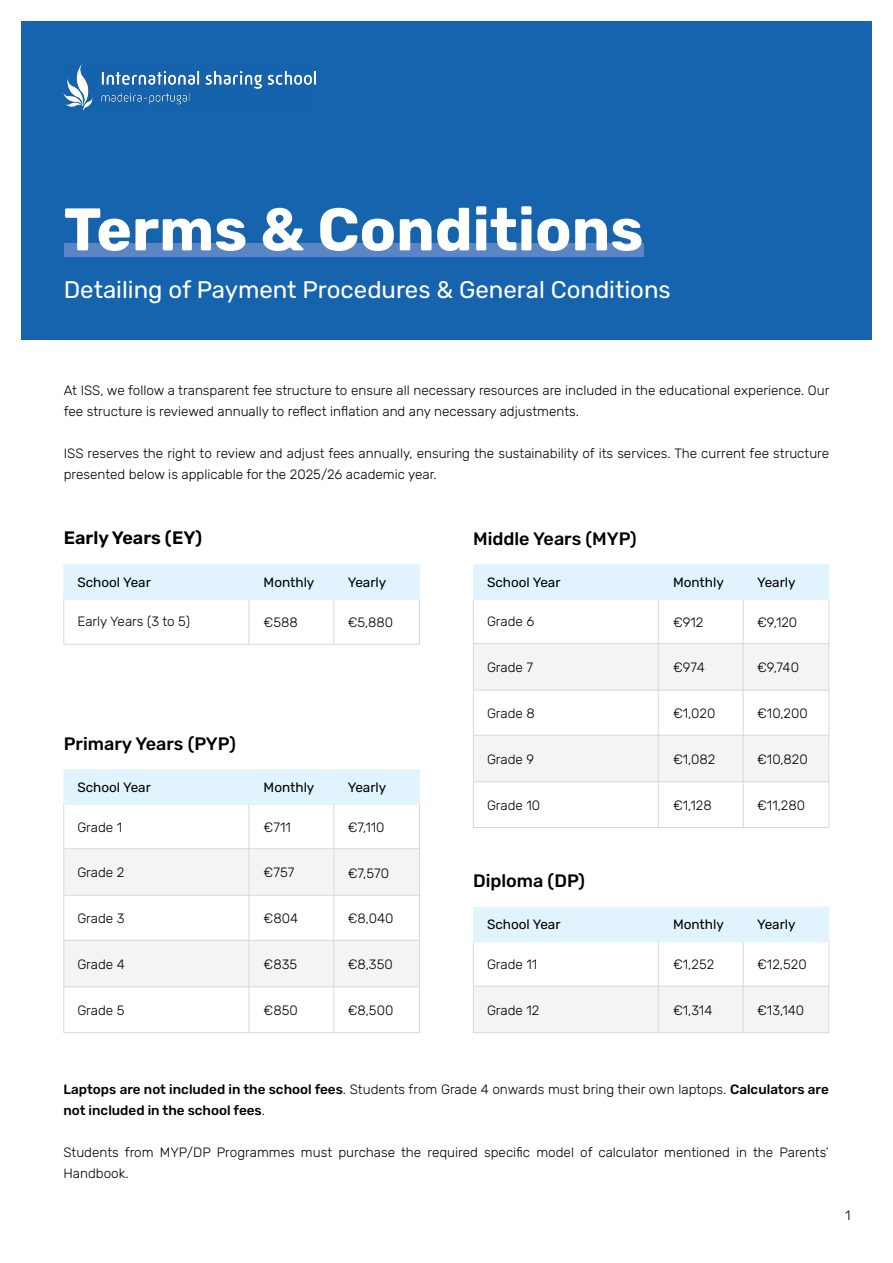
<style>
.page{position:relative;width:893px;height:1263px;background:#fff}
.page>*{position:absolute;margin:0;border:0;box-sizing:border-box;transform-origin:0 0}
.t1{font:700 60px "Rubik";color:#fff}
.t2{font:24px "Rubik";color:#fff}
.t3{font:500 18px "Rubik";color:#000}
.t4{font:600 18px "Rubik";color:#000}
.t5{font:300 13.5px/21px "Rubik";color:#000}
.t6{font:500 13.5px/21px "Rubik";color:#000}
.t7{font:13.5px "Rubik";color:#000}
.s1{font-weight:300}
</style>
<div class="page">
<div style="left:21px;top:21px;width:851px;height:319px;background:#1664ae"></div>
<img style="left:64px;top:64px;width:251px;height:48px">
<div style="left:64px;top:244px;width:579px;height:13px;background:#5b86c5"></div>
<div style="left:63px;top:597px;width:187px;height:48px;background:#fff;border:1px solid #d8dad9"></div>
<div style="left:473px;top:597px;width:186px;height:48px;background:#fff;border:1px solid #d8dad9"></div>
<div style="left:473px;top:689px;width:186px;height:47px;background:#fff;border:1px solid #d8dad9"></div>
<div style="left:473px;top:781px;width:186px;height:47px;background:#fff;border:1px solid #d8dad9"></div>
<div style="left:63px;top:802px;width:187px;height:48px;background:#fff;border:1px solid #d8dad9"></div>
<div style="left:473px;top:940px;width:186px;height:47px;background:#fff;border:1px solid #d8dad9"></div>
<div style="left:63px;top:894px;width:187px;height:47px;background:#fff;border:1px solid #d8dad9"></div>
<div style="left:63px;top:986px;width:187px;height:47px;background:#fff;border:1px solid #d8dad9"></div>
<div style="left:473px;top:643px;width:186px;height:47px;background:#f4f4f4;border:1px solid #d8dad9"></div>
<div style="left:473px;top:735px;width:186px;height:47px;background:#f4f4f4;border:1px solid #d8dad9"></div>
<div style="left:63px;top:848px;width:187px;height:48px;background:#f4f4f4;border:1px solid #d8dad9"></div>
<div style="left:473px;top:986px;width:186px;height:47px;background:#f4f4f4;border:1px solid #d8dad9"></div>
<div style="left:63px;top:940px;width:187px;height:47px;background:#f4f4f4;border:1px solid #d8dad9"></div>
<div style="left:248px;top:597px;width:87px;height:48px;background:#fff;border:1px solid #d8dad9"></div>
<div style="left:658px;top:597px;width:86px;height:48px;background:#fff;border:1px solid #d8dad9"></div>
<div style="left:658px;top:689px;width:86px;height:47px;background:#fff;border:1px solid #d8dad9"></div>
<div style="left:658px;top:781px;width:86px;height:47px;background:#fff;border:1px solid #d8dad9"></div>
<div style="left:248px;top:802px;width:87px;height:48px;background:#fff;border:1px solid #d8dad9"></div>
<div style="left:658px;top:940px;width:86px;height:47px;background:#fff;border:1px solid #d8dad9"></div>
<div style="left:248px;top:894px;width:87px;height:47px;background:#fff;border:1px solid #d8dad9"></div>
<div style="left:248px;top:986px;width:87px;height:47px;background:#fff;border:1px solid #d8dad9"></div>
<div style="left:658px;top:643px;width:86px;height:47px;background:#f4f4f4;border:1px solid #d8dad9"></div>
<div style="left:658px;top:735px;width:86px;height:47px;background:#f4f4f4;border:1px solid #d8dad9"></div>
<div style="left:248px;top:848px;width:87px;height:48px;background:#f4f4f4;border:1px solid #d8dad9"></div>
<div style="left:658px;top:986px;width:86px;height:47px;background:#f4f4f4;border:1px solid #d8dad9"></div>
<div style="left:248px;top:940px;width:87px;height:47px;background:#f4f4f4;border:1px solid #d8dad9"></div>
<div style="left:333px;top:597px;width:87px;height:48px;background:#fff;border:1px solid #d8dad9"></div>
<div style="left:743px;top:597px;width:86px;height:48px;background:#fff;border:1px solid #d8dad9"></div>
<div style="left:743px;top:689px;width:86px;height:47px;background:#fff;border:1px solid #d8dad9"></div>
<div style="left:743px;top:781px;width:86px;height:47px;background:#fff;border:1px solid #d8dad9"></div>
<div style="left:333px;top:802px;width:87px;height:48px;background:#fff;border:1px solid #d8dad9"></div>
<div style="left:743px;top:940px;width:86px;height:47px;background:#fff;border:1px solid #d8dad9"></div>
<div style="left:333px;top:894px;width:87px;height:47px;background:#fff;border:1px solid #d8dad9"></div>
<div style="left:333px;top:986px;width:87px;height:47px;background:#fff;border:1px solid #d8dad9"></div>
<div style="left:743px;top:643px;width:86px;height:47px;background:#f4f4f4;border:1px solid #d8dad9"></div>
<div style="left:743px;top:735px;width:86px;height:47px;background:#f4f4f4;border:1px solid #d8dad9"></div>
<div style="left:333px;top:848px;width:87px;height:48px;background:#f4f4f4;border:1px solid #d8dad9"></div>
<div style="left:743px;top:986px;width:86px;height:47px;background:#f4f4f4;border:1px solid #d8dad9"></div>
<div style="left:333px;top:940px;width:87px;height:47px;background:#f4f4f4;border:1px solid #d8dad9"></div>
<div style="left:63px;top:564px;width:357px;height:36px;background:#e1f4fd"></div>
<div style="left:473px;top:564px;width:356px;height:36px;background:#e1f4fd"></div>
<div style="left:63px;top:769px;width:357px;height:36px;background:#e1f4fd;border:1px solid #e2f4fd"></div>
<div style="left:473px;top:907px;width:356px;height:35px;background:#e1f4fd"></div>
<h1 class="t1" style="left:64px;top:195px;width:581px">Terms &amp; Conditions</h1>
<h2 class="t2" style="left:64px;top:276px;width:609px">Detailing of Payment Procedures &amp; General Conditions</h2>
<p class="t5" style="left:64px;top:380px;width:767px">At ISS, we follow a transparent fee structure to ensure all necessary resources are included in the educational experience. Our fee structure is reviewed annually to reflect inflation and any necessary adjustments.</p>
<p class="t5" style="left:64px;top:443px;width:767px">ISS reserves the right to review and adjust fees annually, ensuring the sustainability of its services. The current fee structure presented below is applicable for the 2025/26 academic year.</p>
<h3 class="t4" style="left:64px;top:528px;width:140px">Early Years (EY)</h3>
<h3 class="t3" style="left:473px;top:528px;width:165px">Middle Years (MYP)</h3>
<p class="t7" style="left:264px;top:574px;width:52px">Monthly</p>
<p class="t7" style="left:673px;top:574px;width:52px">Monthly</p>
<p class="t7" style="left:77px;top:574px;width:75px">School Year</p>
<p class="t7" style="left:487px;top:574px;width:75px">School Year</p>
<p class="t7" style="left:348px;top:575px;width:40px">Yearly</p>
<p class="t7" style="left:757px;top:575px;width:40px">Yearly</p>
<p class="t5" style="left:77px;top:612px;width:114px">Early Years (3 to 5)</p>
<p class="t5" style="left:487px;top:612px;width:49px">Grade 6</p>
<p class="t5" style="left:264px;top:612px;width:36px">€588</p>
<p class="t5" style="left:673px;top:612px;width:32px">€912</p>
<p class="t5" style="left:348px;top:612px;width:47px">€5,880</p>
<p class="t5" style="left:757px;top:612px;width:42px">€9,120</p>
<p class="t5" style="left:487px;top:657px;width:48px">Grade 7</p>
<p class="t5" style="left:673px;top:657px;width:33px">€974</p>
<p class="t5" style="left:757px;top:657px;width:43px">€9,740</p>
<p class="t5" style="left:487px;top:703px;width:49px">Grade 8</p>
<p class="t5" style="left:673px;top:703px;width:44px">€1,020</p>
<p class="t5" style="left:757px;top:703px;width:52px">€10,200</p>
<h3 class="t3" style="left:64px;top:733px;width:174px">Primary Years (PYP)</h3>
<p class="t5" style="left:487px;top:749px;width:49px">Grade 9</p>
<p class="t5" style="left:673px;top:749px;width:44px">€1,082</p>
<p class="t5" style="left:757px;top:749px;width:52px">€10,820</p>
<p class="t7" style="left:77px;top:780px;width:75px">School Year</p>
<p class="t7" style="left:264px;top:780px;width:52px">Monthly</p>
<p class="t7" style="left:348px;top:780px;width:40px">Yearly</p>
<p class="t5" style="left:487px;top:795px;width:55px">Grade 10</p>
<p class="t5" style="left:673px;top:795px;width:40px">€1,128</p>
<p class="t5" style="left:757px;top:795px;width:49px">€11,280</p>
<p class="t5" style="left:77px;top:817px;width:46px">Grade 1</p>
<p class="t5" style="left:264px;top:817px;width:29px">€711</p>
<p class="t5" style="left:348px;top:817px;width:38px">€7,110</p>
<p class="t5" style="left:77px;top:863px;width:49px">Grade 2</p>
<p class="t5" style="left:264px;top:863px;width:32px">€757</p>
<p class="t5" style="left:348px;top:863px;width:43px">€7,570</p>
<h3 class="t3" style="left:473px;top:871px;width:113px">Diploma (DP)</h3>
<p class="t5" style="left:77px;top:908px;width:49px">Grade 3</p>
<p class="t5" style="left:264px;top:908px;width:36px">€804</p>
<p class="t5" style="left:348px;top:908px;width:47px">€8,040</p>
<p class="t7" style="left:487px;top:917px;width:75px">School Year</p>
<p class="t7" style="left:673px;top:917px;width:52px">Monthly</p>
<p class="t7" style="left:757px;top:917px;width:40px">Yearly</p>
<p class="t5" style="left:77px;top:954px;width:49px">Grade 4</p>
<p class="t5" style="left:264px;top:954px;width:35px">€835</p>
<p class="t5" style="left:348px;top:954px;width:46px">€8,350</p>
<p class="t5" style="left:487px;top:954px;width:52px">Grade 11</p>
<p class="t5" style="left:673px;top:954px;width:43px">€1,252</p>
<p class="t5" style="left:757px;top:954px;width:51px">€12,520</p>
<p class="t5" style="left:77px;top:1000px;width:49px">Grade 5</p>
<p class="t5" style="left:264px;top:1000px;width:36px">€850</p>
<p class="t5" style="left:348px;top:1000px;width:47px">€8,500</p>
<p class="t5" style="left:487px;top:1000px;width:54px">Grade 12</p>
<p class="t5" style="left:673px;top:1000px;width:41px">€1,314</p>
<p class="t5" style="left:757px;top:1000px;width:48px">€13,140</p>
<p class="t6" style="left:63px;top:1079px;width:767px">Laptops are not included in the school fees<span class="s1">. Students from Grade 4 onwards must bring their own laptops.</span> Calculators are not included in the school fees<span class="s1">.</span></p>
<p class="t5" style="left:63px;top:1142px;width:767px">Students from MYP/DP Programmes must purchase the required specific model of calculator mentioned in the Parents’<br>Handbook.</p>
<p class="t5" style="left:845px;top:1205px;width:7px">1</p>
</div>
